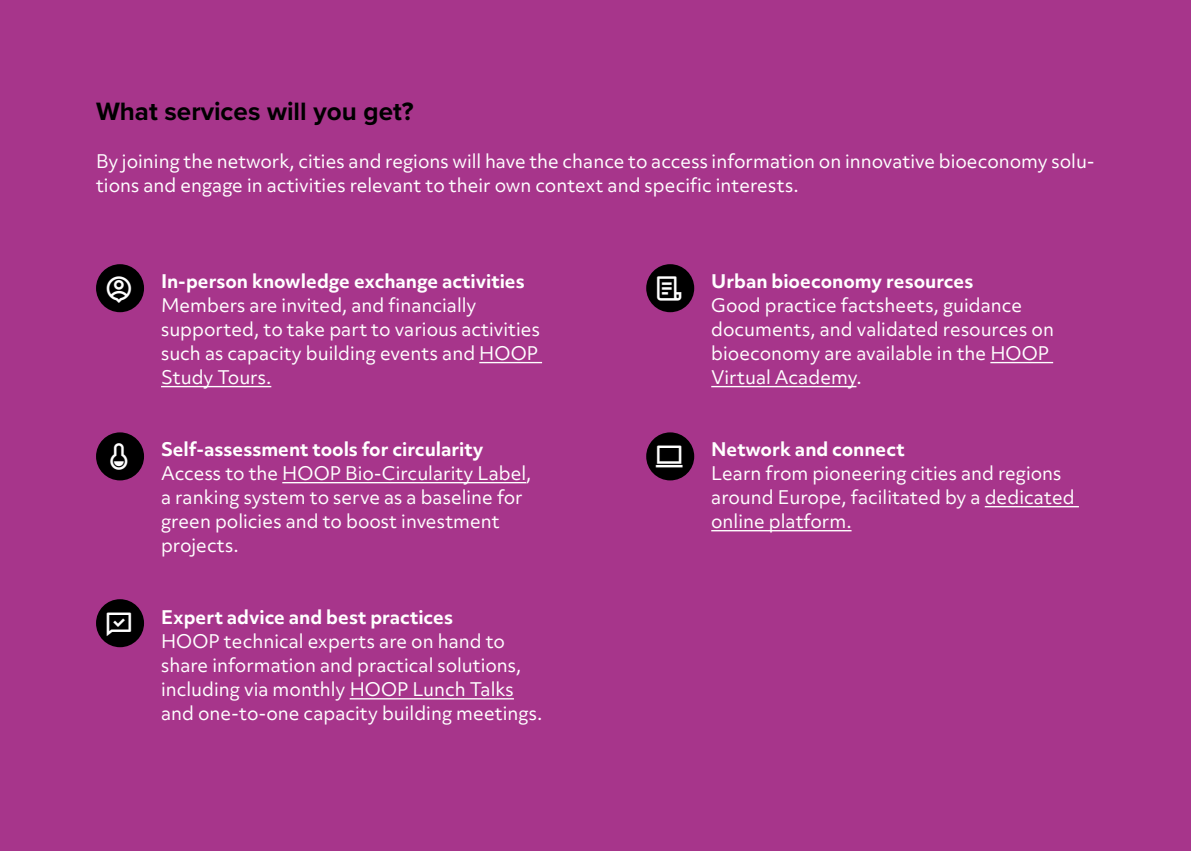
<style>
.page{position:relative;width:1191px;height:851px;background:#fff}
.page>*{position:absolute;margin:0;border:0;box-sizing:border-box;transform-origin:0 0}
.t1{font:700 26px "Proxima Nova";color:#000}
.t2{font:18px/24px "Objektiv Mk 3";color:#fff}
.t3{font:700 18px "Objektiv Mk 3";color:#fff}
</style>
<div class="page">
<div style="left:0;top:0;width:1191px;height:850px;background:#a7358b"></div>
<div style="left:96px;top:264px;width:48px;height:48px;background:#000;border-radius:50%"></div>
<div style="left:96px;top:432px;width:48px;height:48px;background:#000;border-radius:50%"></div>
<div style="left:646px;top:432px;width:48px;height:48px;background:#000;border-radius:50%"></div>
<div style="left:96px;top:599px;width:48px;height:48px;background:#000;border-radius:50%"></div>
<div style="left:646px;top:264px;width:48px;height:48px;background:#000;border-radius:50%"></div>
<hr style="left:479px;top:362px;width:63px;height:1px;background:#fff">
<hr style="left:161px;top:386px;width:110px;height:1px;background:#fff">
<hr style="left:282px;top:482px;width:244px;height:1px;background:#fff">
<hr style="left:350px;top:698px;width:164px;height:1px;background:#fff">
<hr style="left:990px;top:362px;width:63px;height:1px;background:#fff">
<hr style="left:711px;top:386px;width:145px;height:1px;background:#fff">
<hr style="left:984px;top:506px;width:95px;height:1px;background:#fff">
<hr style="left:711px;top:530px;width:140px;height:1px;background:#fff">
<h1 class="t1" style="left:96px;top:92px;width:319px">What services will you get?</h1>
<p class="t2" style="left:96px;top:149px;width:1000px">By joining the network, cities and regions will have the chance to access information on innovative bioeconomy solu&shy;tions and engage in activities relevant to their own context and specific interests.</p>
<p class="t3" style="left:161px;top:268px;width:365px">In-person knowledge exchange activities</p>
<p class="t2" style="left:161px;top:293px;width:380px">Members are invited, and financially supported, to take part to various activities such as capacity building events and HOOP Study Tours.</p>
<p class="t3" style="left:161px;top:436px;width:324px">Self-assessment tools for circularity</p>
<p class="t2" style="left:161px;top:461px;width:372px">Access to the HOOP Bio-Circularity Label, a ranking system to serve as a baseline for green policies and to boost investment projects.</p>
<p class="t3" style="left:161px;top:604px;width:293px">Expert advice and best practices</p>
<p class="t2" style="left:161px;top:629px;width:383px">HOOP technical experts are on hand to share information and practical solutions, including via monthly HOOP Lunch Talks and one-to-one capacity building meetings.</p>
<p class="t3" style="left:711px;top:268px;width:264px">Urban bioeconomy resources</p>
<p class="t2" style="left:711px;top:293px;width:344px">Good practice factsheets, guidance documents, and validated resources on bioeconomy are available in the HOOP<br>Virtual Academy.</p>
<p class="t3" style="left:711px;top:436px;width:195px">Network and connect</p>
<p class="t2" style="left:711px;top:461px;width:365px">Learn from pioneering cities and regions around Europe, facilitated by a dedicated online platform.</p>
</div>
